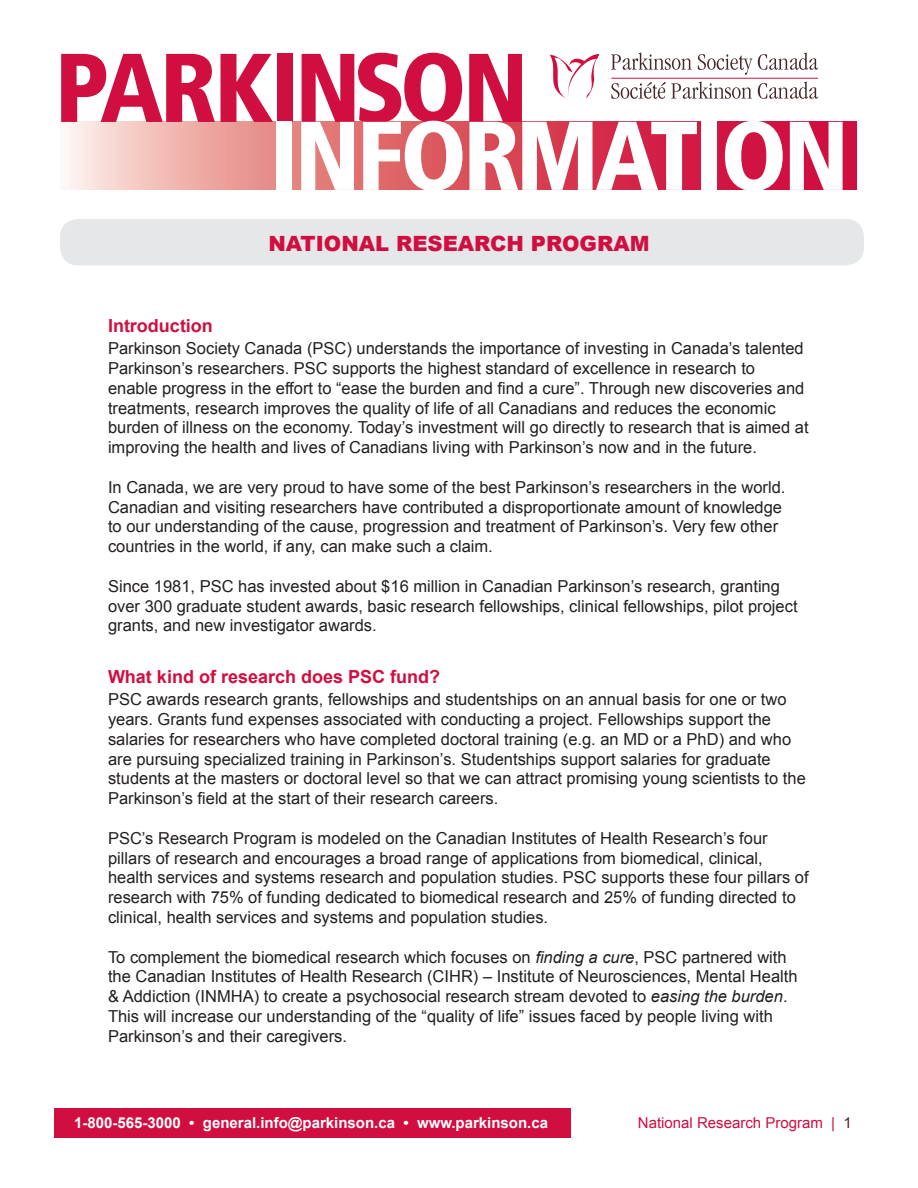
<style>
.page{position:relative;width:918px;height:1188px;background:#fff}
.page>*{position:absolute;margin:0;border:0;box-sizing:border-box;transform-origin:0 0}
.t1{font:900 21px "Arial";color:#d10e40}
.t2{font:700 18px "Arial";color:#d10e40}
.t3{font:16.5px/19.8px "Arial";color:#231f20}
.t4{font:700 15px "Arial";color:#fff}
.t5{font:15px "Arial";color:#d10e40}
.s1{font-style:italic}
.s2{color:#472829}
</style>
<div class="page">
<div style="left:54px;top:1108px;width:516px;height:29px;background:#d10e40"></div>
<svg style="left:67px;top:122px;width:789px;height:68px;background:#eeacaa"></svg>
<svg style="left:61px;top:54px;width:212px;height:68px"></svg>
<div style="left:277px;top:54px;width:16px;height:68px;background:#d10e40"></div>
<div style="left:276px;top:122px;width:16px;height:68px;background:#fff"></div>
<svg style="left:301px;top:53px;width:162px;height:137px"></svg>
<div style="left:60px;top:219px;width:804px;height:46px;background:#e6e7e9;border-radius:18px"></div>
<svg style="left:469px;top:53px;width:374px;height:137px"></svg>
<p class="t2" style="left:108px;top:314px;width:106px">Introduction</p>
<p class="t1" style="left:268px;top:228px;width:383px">NATIONAL RESEARCH PROGRAM</p>
<p class="t3" style="left:108px;top:339px;width:702px">Parkinson Society Canada (PSC) understands the importance of investing in Canada’s talented Parkinson’s researchers. PSC supports the highest standard of excellence in research to enable progress in the effort to “ease the burden and find a cure”. Through new discoveries and treatments, research improves the quality of life of all Canadians and reduces the economic burden of illness on the economy. Today’s investment will go directly to research that is aimed at improving the health and lives of Canadians living with Parkinson’s now and in the future.</p>
<p class="t3" style="left:108px;top:477px;width:679px">In Canada, we are very proud to have some of the best Parkinson’s researchers in the world.<br>Canadian and visiting researchers have contributed a disproportionate amount of knowledge to our understanding of the cause, progression and treatment of Parkinson’s. Very few other countries in the world, if any, can make such a claim.</p>
<p class="t3" style="left:108px;top:576px;width:691px">Since 1981, PSC has invested about $16 million in Canadian Parkinson’s research, granting over 300 graduate student awards, basic research fellowships, clinical fellowships, pilot project grants, and new investigator awards.</p>
<p class="t2" style="left:108px;top:665px;width:334px">What kind of research does PSC fund?</p>
<p class="t3" style="left:108px;top:690px;width:699px">PSC awards research grants, fellowships and studentships on an annual basis for one or two years. Grants fund expenses associated with conducting a project. Fellowships support the salaries for researchers who have completed doctoral training (e.g. an MD or a PhD) and who are pursuing specialized training in Parkinson’s. Studentships support salaries for graduate students at the masters or doctoral level so that we can attract promising young scientists to the Parkinson’s field at the start of their research careers.</p>
<p class="t3" style="left:108px;top:828px;width:702px">PSC’s Research Program is modeled on the Canadian Institutes of Health Research’s four pillars of research and encourages a broad range of applications from biomedical, clinical, health services and systems research and population studies. PSC supports these four pillars of research with 75% of funding dedicated to biomedical research and 25% of funding directed to clinical, health services and systems and population studies.</p>
<p class="t3" style="left:108px;top:947px;width:691px">To complement the biomedical research which focuses on <span class="s1">finding a cure</span>, PSC partnered with the Canadian Institutes of Health Research (CIHR) – Institute of Neurosciences, Mental Health &amp; Addiction (INMHA) to create a psychosocial research stream devoted to <span class="s1">easing the burden</span>.<br>This will increase our understanding of the “quality of life” issues faced by people living with Parkinson’s and their caregivers.</p>
<p class="t4" style="left:74px;top:1113px;width:475px">1-800-565-3000 • general.info@parkinson.ca • www.parkinson.ca</p>
<p class="t5" style="left:638px;top:1113px;width:215px">National Research Program | <span class="s2">1</span></p>
</div>
